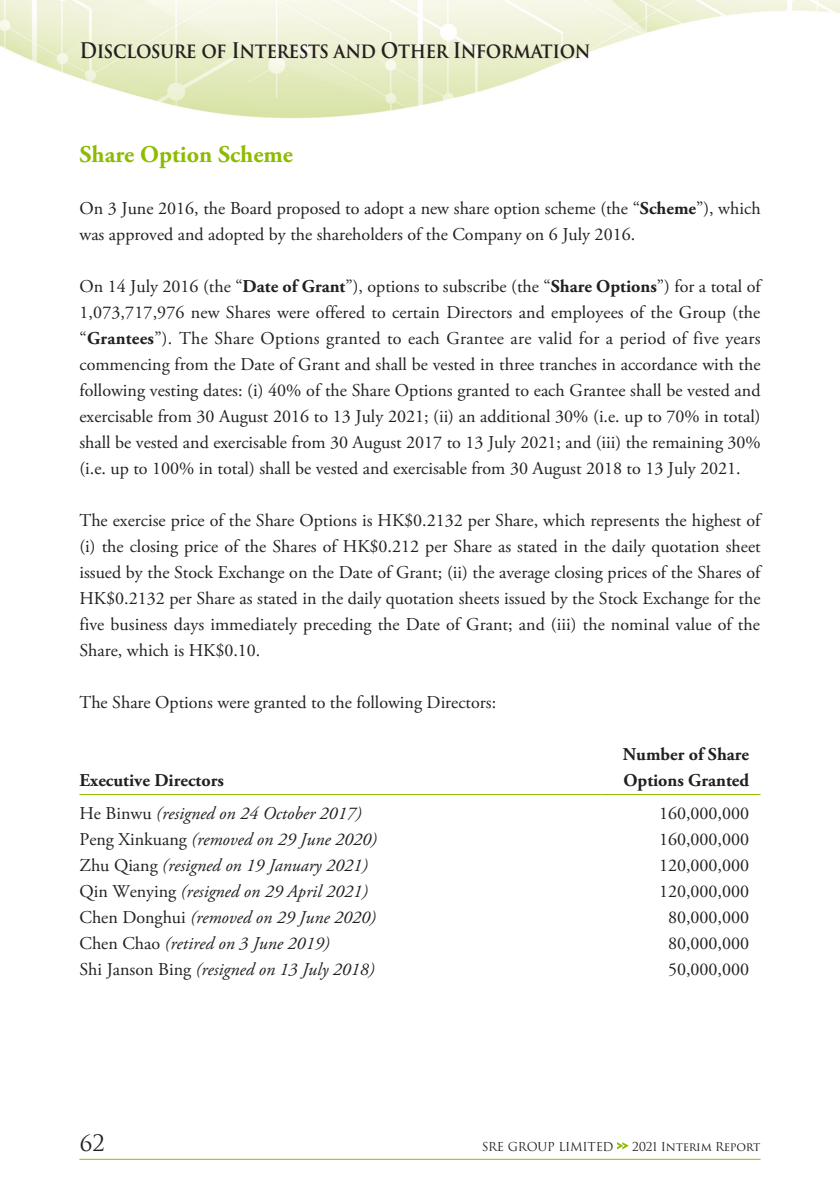
<style>
.page{position:relative;width:840px;height:1191px;background:#fff}
.page>*{position:absolute;margin:0;border:0;box-sizing:border-box;transform-origin:0 0}
.t1{font:700 24px "Adobe Garamond Pro";color:#8dbb00}
.t2{font:22px "Trajan Pro 3";color:#231f20}
.t3{font:600 21px "Trajan Pro 3";letter-spacing:-.025em;color:#231f20;scale:.9 1}
.t4{font:18px/26px "Adobe Garamond Pro";color:#231f20;text-align:justify}
.t5{font:italic 18px "Adobe Garamond Pro";color:#231f20}
.t6{font:700 18px/26px "Adobe Garamond Pro";color:#231f20}
.t7{font:12px "Trajan Pro 3";letter-spacing:-.02em;color:#231f20}
.s1{font-weight:700}
.s2{font-style:normal}
</style>
<div class="page">
<img style="left:0;top:0;width:839px;height:1160px">
<svg style="left:616px;top:1142px;width:12px;height:7px"></svg>
<hr style="left:79px;top:1158px;width:681px;height:1px;background:#8dbb00">
<hr style="left:79px;top:794px;width:522px;height:1px;background:#8dbb00">
<hr style="left:601px;top:794px;width:159px;height:1px;background:#8dbb00">
<p class="t3" style="left:79px;top:35px;width:569px">Disclosure of Interests and Other Information</p>
<h1 class="t1" style="left:79px;top:140px;width:215px">Share Option Scheme</h1>
<p class="t4" style="left:79px;top:196px;width:682px">On 3 June 2016, the Board proposed to adopt a new share option scheme (the “<span class="s1">Scheme</span>”), which was approved and adopted by the shareholders of the Company on 6 July 2016.</p>
<p class="t4" style="left:79px;top:274px;width:682px">On 14 July 2016 (the “<span class="s1">Date of Grant</span>”), options to subscribe (the “<span class="s1">Share Options</span>”) for a total of 1,073,717,976 new Shares were offered to certain Directors and employees of the Group (the “<span class="s1">Grantees</span>”). The Share Options granted to each Grantee are valid for a period of five years commencing from the Date of Grant and shall be vested in three tranches in accordance with the following vesting dates: (i) 40% of the Share Options granted to each Grantee shall be vested and exercisable from 30 August 2016 to 13 July 2021; (ii) an additional 30% (i.e. up to 70% in total) shall be vested and exercisable from 30 August 2017 to 13 July 2021; and (iii) the remaining 30% (i.e. up to 100% in total) shall be vested and exercisable from 30 August 2018 to 13 July 2021.</p>
<p class="t4" style="left:79px;top:508px;width:682px">The exercise price of the Share Options is HK$0.2132 per Share, which represents the highest of (i) the closing price of the Shares of HK$0.212 per Share as stated in the daily quotation sheet issued by the Stock Exchange on the Date of Grant; (ii) the average closing prices of the Shares of HK$0.2132 per Share as stated in the daily quotation sheets issued by the Stock Exchange for the five business days immediately preceding the Date of Grant; and (iii) the nominal value of the Share, which is HK$0.10.</p>
<p class="t4" style="left:79px;top:689px;width:418px">The Share Options were granted to the following Directors:</p>
<p class="t6" style="left:79px;top:767px;width:146px">Executive Directors</p>
<p class="t6" style="left:622px;top:741px;width:128px">Number of Share<br>Options Granted</p>
<p class="t5" style="left:79px;top:802px;width:283px"><span class="s2">He Binwu</span> (resigned on 24 October 2017)</p>
<p class="t4" style="left:658px;top:800px;width:91px">160,000,000</p>
<p class="t5" style="left:79px;top:828px;width:299px"><span class="s2">Peng Xinkuang</span> (removed on 29 June 2020)</p>
<p class="t4" style="left:658px;top:826px;width:91px">160,000,000</p>
<p class="t5" style="left:79px;top:854px;width:290px"><span class="s2">Zhu Qiang</span> (resigned on 19 January 2021)</p>
<p class="t4" style="left:658px;top:852px;width:91px">120,000,000</p>
<p class="t5" style="left:79px;top:880px;width:290px"><span class="s2">Qin Wenying</span> (resigned on 29 April 2021)</p>
<p class="t4" style="left:658px;top:878px;width:91px">120,000,000</p>
<p class="t5" style="left:79px;top:906px;width:298px"><span class="s2">Chen Donghui</span> (removed on 29 June 2020)</p>
<p class="t4" style="left:667px;top:904px;width:82px">80,000,000</p>
<p class="t5" style="left:79px;top:932px;width:251px"><span class="s2">Chen Chao</span> (retired on 3 June 2019)</p>
<p class="t4" style="left:667px;top:930px;width:82px">80,000,000</p>
<p class="t5" style="left:79px;top:958px;width:296px"><span class="s2">Shi Janson Bing</span> (resigned on 13 July 2018)</p>
<p class="t4" style="left:667px;top:956px;width:82px">50,000,000</p>
<p class="t2" style="left:79px;top:1128px;width:27px">62</p>
<p class="t7" style="left:481px;top:1138px;width:133px">SRE GROUP LIMITED</p>
<p class="t7" style="left:631px;top:1138px;width:130px">2021 Interim Report</p>
</div>
